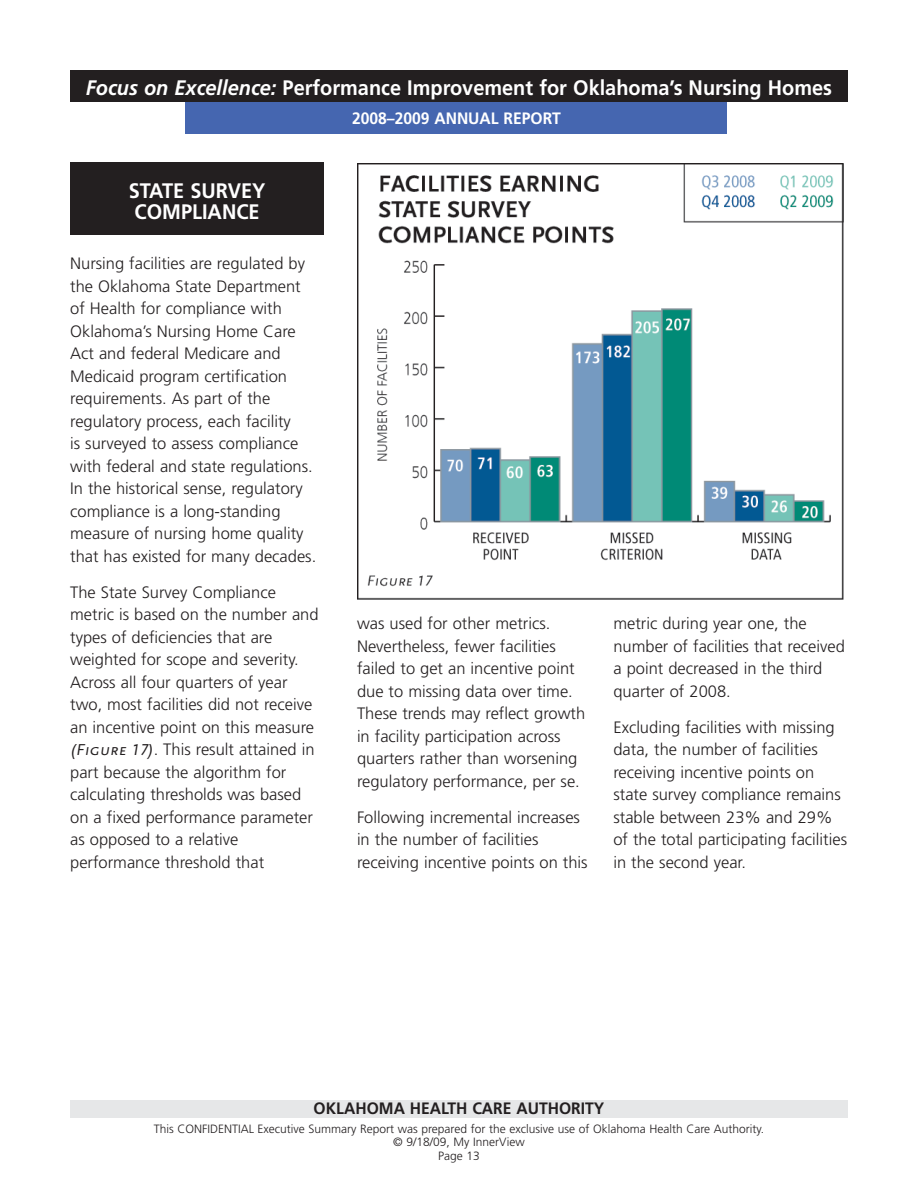
<style>
.page{position:relative;width:918px;height:1188px;background:#fff}
.page>*{position:absolute;margin:0;border:0;box-sizing:border-box;transform-origin:0 0}
.t1{font:700 21px/21px "Frutiger";color:#fff;scale:.95 1}
.t2{font:300 16.5px/22.5px "Frutiger";color:#231f20}
.t3{font:700 16.5px "Frutiger";color:#231f20;scale:.95 1}
.t4{font:700 16.5px "Frutiger";color:#fff;scale:.95 1}
.t5{font:300 12px/13.5px "Frutiger";color:#231f20;text-align:center}
.s1{font-style:italic}
.s2{font-family:"Scala Sans Caps";font-weight:400;font-style:italic}
</style>
<div class="page">
<div style="left:70px;top:1100px;width:778px;height:18px;background:#e6e7e8"></div>
<img style="left:358px;top:164px;width:485px;height:435px">
<div style="left:70px;top:70px;width:778px;height:31px;background:#231f20"></div>
<div style="left:186px;top:103px;width:541px;height:31px;background:#4566b0"></div>
<div style="left:70px;top:162px;width:254px;height:72px;background:#231f20"></div>
<p class="t1" style="left:86px;top:79px;width:787px"><span class="s1">Focus on Excellence:</span> Performance Improvement for Oklahoma’s Nursing Homes</p>
<p class="t4" style="left:352px;top:111px;width:221px">2008–2009 ANNUAL REPORT</p>
<p class="t1" style="left:129px;top:182px;width:145px">STATE SURVEY<br>COMPLIANCE</p>
<p class="t2" style="left:70px;top:253px;width:248px">Nursing facilities are regulated by the Oklahoma State Department of Health for compliance with<br>Oklahoma’s Nursing Home Care<br>Act and federal Medicare and<br>Medicaid program certification requirements. As part of the regulatory process, each facility<br>is surveyed to assess compliance with federal and state regulations.<br>In the historical sense, regulatory compliance is a long-standing measure of nursing home quality that has existed for many decades.</p>
<p class="t2" style="left:70px;top:582px;width:250px">The State Survey Compliance metric is based on the number and types of deficiencies that are weighted for scope and severity.<br>Across all four quarters of year two, most facilities did not receive an incentive point on this measure <span class="s2">(Figure 17)</span>. This result attained in part because the algorithm for calculating thresholds was based on a fixed performance parameter as opposed to a relative performance threshold that</p>
<p class="t2" style="left:357px;top:614px;width:230px">was used for other metrics.<br>Nevertheless, fewer facilities failed to get an incentive point due to missing data over time.<br>These trends may reflect growth in facility participation across quarters rather than worsening regulatory performance, per se.</p>
<p class="t2" style="left:357px;top:807px;width:232px">Following incremental increases in the number of facilities receiving incentive points on this</p>
<p class="t2" style="left:613px;top:614px;width:233px">metric during year one, the number of facilities that received a point decreased in the third quarter of 2008.</p>
<p class="t2" style="left:613px;top:717px;width:235px">Excluding facilities with missing data, the number of facilities receiving incentive points on state survey compliance remains stable between 23% and 29% of the total participating facilities in the second year.</p>
<p class="t3" style="left:314px;top:1102px;width:307px">OKLAHOMA HEALTH CARE AUTHORITY</p>
<p class="t5" style="left:154px;top:1123px;width:612px">This CONFIDENTIAL Executive Summary Report was prepared for the exclusive use of Oklahoma Health Care Authority. © 9/18/09, My InnerView<br>Page 13</p>
</div>
